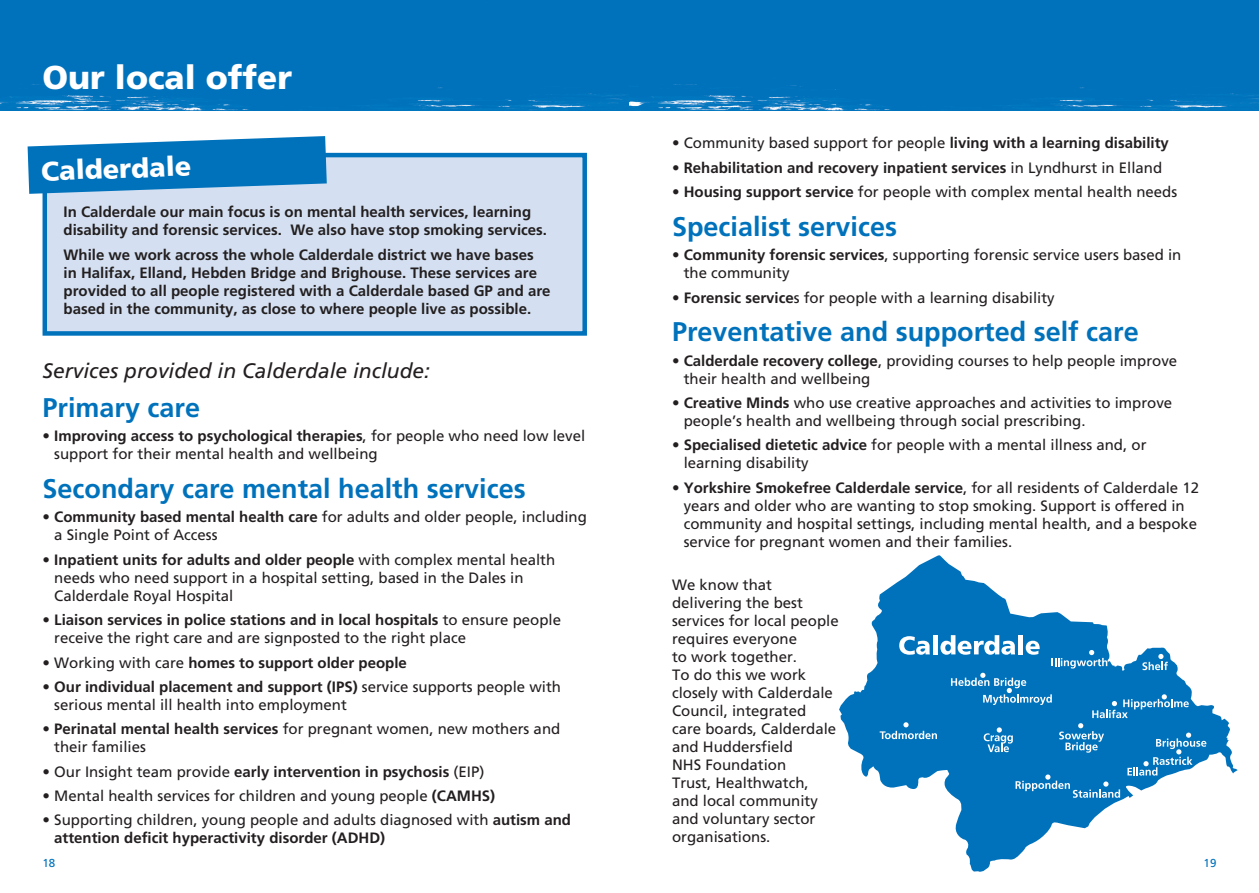
<style>
.page{position:relative;width:1259px;height:893px;background:#fff}
.page>*{position:absolute;margin:0;border:0;box-sizing:border-box;transform-origin:0 0}
.t1{font:900 33px "Frutiger";color:#fff}
.t2{font:700 27px "Frutiger";color:#0072bc}
.t3{font:900 27px "Frutiger";color:#fff}
.t4{font:italic 21px "Frutiger";color:#231f20}
.t5{font:15px/18px "Frutiger";color:#231f20}
.t6{font:700 15px/18px "Frutiger";color:#231f20}
.t7{font:11.55px "Frutiger";color:#0072bc}
.s1{font-weight:700}
.s2{font-weight:400}
</style>
<div class="page">
<div style="left:0;top:0;width:1259px;height:110px;background:#0072bc"></div>
<div style="left:43px;top:153px;width:544px;height:183px;background:#d4e0f1;border:4px solid #0072bc"></div>
<svg style="left:28px;top:136px;width:299px;height:58px"></svg>
<svg style="left:839px;top:555px;width:398px;height:317px"></svg>
<svg style="left:879px;top:635px;width:327px;height:163px"></svg>
<p class="t1" style="left:43px;top:58px;width:251px">Our local offer</p>
<p class="t3" style="left:41px;top:155px;width:152px;rotate:-2deg">Calderdale</p>
<p class="t6" style="left:64px;top:203px;width:485px">In Calderdale our main focus is on mental health services, learning disability and forensic services. We also have stop smoking services.</p>
<p class="t6" style="left:64px;top:245px;width:488px">While we work across the whole Calderdale district we have bases in Halifax, Elland, Hebden Bridge and Brighouse. These services are provided to all people registered with a Calderdale based GP and are based in the community, as close to where people live as possible.</p>
<p class="t4" style="left:43px;top:359px;width:389px">Services provided in Calderdale include:</p>
<p class="t2" style="left:43px;top:392px;width:159px">Primary care</p>
<p class="t5" style="left:54px;top:427px;width:532px;text-indent:-12px">• <span class="s1">Improving access to psychological therapies</span>, for people who need low level support for their mental health and wellbeing</p>
<p class="t2" style="left:43px;top:473px;width:485px">Secondary care mental health services</p>
<p class="t5" style="left:54px;top:508px;width:534px;text-indent:-12px">• <span class="s1">Community based mental health care</span> for adults and older people, including a Single Point of Access</p>
<p class="t5" style="left:54px;top:550px;width:502px;text-indent:-12px">• <span class="s1">Inpatient units for adults and older people</span> with complex mental health needs who need support in a hospital setting, based in the Dales in<br>Calderdale Royal Hospital</p>
<p class="t5" style="left:54px;top:611px;width:508px;text-indent:-12px">• <span class="s1">Liaison services in police stations and in local hospitals</span> to ensure people receive the right care and are signposted to the right place</p>
<p class="t6" style="left:43px;top:653px;width:366px"><span class="s2">• Working with care</span> homes to support older people</p>
<p class="t5" style="left:54px;top:678px;width:508px;text-indent:-12px">• <span class="s1">Our individual placement and support (IPS)</span> service supports people with serious mental ill health into employment</p>
<p class="t5" style="left:54px;top:720px;width:507px;text-indent:-12px">• <span class="s1">Perinatal mental health services</span> for pregnant women, new mothers and their families</p>
<p class="t6" style="left:43px;top:762px;width:443px"><span class="s2">• Our Insight team provide</span> early intervention in psychosis <span class="s2">(EIP)</span></p>
<p class="t5" style="left:43px;top:787px;width:454px">• Mental health services for children and young people <span class="s1">(CAMHS)</span></p>
<p class="t5" style="left:54px;top:811px;width:518px;text-indent:-12px">• Supporting children, young people and adults diagnosed with <span class="s1">autism and attention deficit hyperactivity disorder (ADHD)</span></p>
<p class="t5" style="left:672px;top:134px;width:498px">• Community based support for people <span class="s1">living with a learning disability</span></p>
<p class="t6" style="left:672px;top:158px;width:492px"><span class="s2">•</span> Rehabilitation and recovery inpatient services <span class="s2">in Lyndhurst in Elland</span></p>
<p class="t5" style="left:672px;top:183px;width:507px">• <span class="s1">Housing support service</span> for people with complex mental health needs</p>
<p class="t2" style="left:672px;top:210px;width:227px">Specialist services</p>
<p class="t5" style="left:683px;top:246px;width:499px;text-indent:-12px">• <span class="s1">Community forensic services</span>, supporting forensic service users based in the community</p>
<p class="t5" style="left:672px;top:288px;width:384px">• <span class="s1">Forensic service</span>s for people with a learning disability</p>
<p class="t2" style="left:672px;top:316px;width:468px">Preventative and supported self care</p>
<p class="t5" style="left:683px;top:351px;width:495px;text-indent:-12px">• <span class="s1">Calderdale recovery college</span>, providing courses to help people improve their health and wellbeing</p>
<p class="t5" style="left:683px;top:394px;width:490px;text-indent:-12px">• <span class="s1">Creative Minds</span> who use creative approaches and activities to improve people’s health and wellbeing through social prescribing.</p>
<p class="t5" style="left:683px;top:436px;width:464px;text-indent:-12px">• <span class="s1">Specialised dietetic advice</span> for people with a mental illness and, or learning disability</p>
<p class="t5" style="left:683px;top:478px;width:517px;text-indent:-12px">• <span class="s1">Yorkshire Smokefree Calderdale service</span>, for all residents of Calderdale 12 years and older who are wanting to stop smoking. Support is offered in community and hospital settings, including mental health, and a bespoke service for pregnant women and their families.</p>
<p class="t5" style="left:672px;top:576px;width:168px">We know that delivering the best services for local people requires everyone<br>to work together.<br>To do this we work closely with Calderdale<br>Council, integrated care boards, Calderdale and Huddersfield<br>NHS Foundation<br>Trust, Healthwatch, and local community and voluntary sector organisations.</p>
<p class="t7" style="left:43px;top:857px;width:14px">18</p>
<p class="t7" style="left:1203px;top:857px;width:14px">19</p>
</div>
